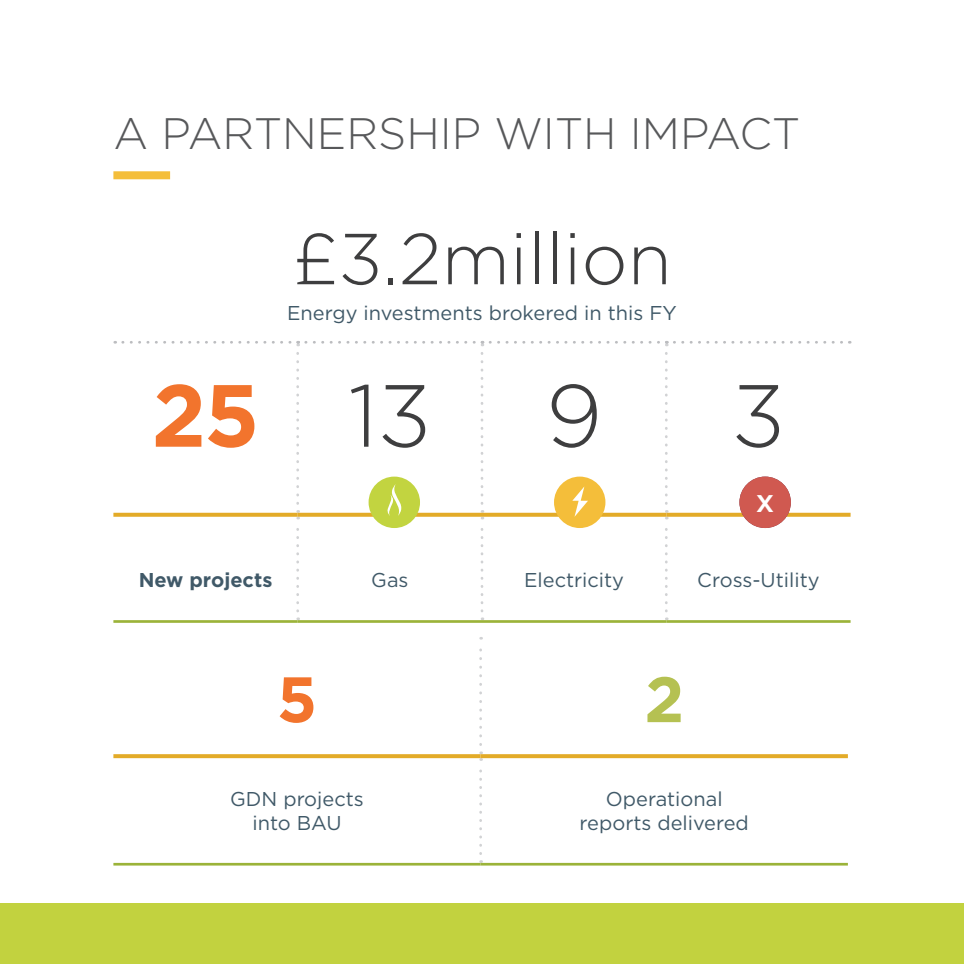
<style>
.page{position:relative;width:964px;height:964px;background:#fff}
.page>*{position:absolute;margin:0;border:0;box-sizing:border-box;transform-origin:0 0}
.Subs{font:700 88px "Gotham";color:#f2742d}
.Hex_tex{font:300 88px "Gotham";color:#3e3e3f}
.Subs-2{font:300 88px "Gotham";color:#3e3e3f}
.Hex_tex-2{font:300 72px "Gotham";color:#3e3e3f}
.Subs-3{font:700 64px "Gotham";color:#f2742d}
.Subs-4{font:700 64px "Gotham";color:#b5c152}
._2016_headings{font:300 44px "Gotham";color:#57585a}
.Subs-5{font:500 32px "Gotham";color:#fff}
._2016_body{font:20px/24px "Gotham";color:#405968;text-align:center}
._2016_body-2{font:700 20px "Gotham";color:#405968}
</style>
<div class="page">
<div style="left:0;top:903px;width:964px;height:61px;background:#c2d23f"></div>
<div style="left:113px;top:171px;width:57px;height:8px;background:#f4be3a"></div>
<svg style="left:296px;top:510px;width:3px;height:101px"></svg>
<hr style="left:113px;top:620px;width:185px;height:3px;background:#9bb339">
<hr style="left:298px;top:620px;width:184px;height:3px;background:#9bb339">
<hr style="left:482px;top:620px;width:184px;height:3px;background:#9bb339">
<hr style="left:666px;top:620px;width:184px;height:3px;background:#9bb339">
<svg style="left:113px;top:513px;width:185px;height:4px"></svg>
<svg style="left:298px;top:513px;width:8px;height:4px"></svg>
<svg style="left:483px;top:513px;width:7px;height:4px"></svg>
<svg style="left:667px;top:513px;width:183px;height:4px"></svg>
<svg style="left:123px;top:341px;width:176px;height:162px"></svg>
<svg style="left:674px;top:341px;width:176px;height:3px"></svg>
<svg style="left:490px;top:341px;width:177px;height:270px"></svg>
<svg style="left:306px;top:341px;width:177px;height:270px"></svg>
<div style="left:739px;top:476px;width:52px;height:52px;background:#d05950;border-radius:50%"></div>
<svg style="left:479px;top:637px;width:3px;height:107px"></svg>
<svg style="left:479px;top:751px;width:3px;height:103px"></svg>
<hr style="left:113px;top:863px;width:368px;height:2px;background:#9bb339">
<hr style="left:481px;top:863px;width:367px;height:2px;background:#9bb339">
<svg style="left:113px;top:754px;width:368px;height:4px"></svg>
<svg style="left:481px;top:754px;width:367px;height:4px"></svg>
<p class="_2016_headings" style="left:113px;top:105px;width:688px">A PARTNERSHIP WITH IMPACT</p>
<p class="Hex_tex-2" style="left:292px;top:213px;width:381px">£3.2million</p>
<p class="_2016_body" style="left:287px;top:300px;width:391px">Energy investments brokered in this FY</p>
<p class="Subs" style="left:151px;top:357px;width:110px">25</p>
<p class="Hex_tex" style="left:348px;top:360px;width:85px">13</p>
<p class="Subs-2" style="left:546px;top:360px;width:58px">9</p>
<p class="Subs-2" style="left:731px;top:360px;width:55px">3</p>
<p class="Subs-5" style="left:756px;top:480px;width:20px">x</p>
<p class="_2016_body-2" style="left:139px;top:567px;width:135px">New projects</p>
<p class="_2016_body" style="left:371px;top:568px;width:39px">Gas</p>
<p class="_2016_body" style="left:524px;top:568px;width:101px">Electricity</p>
<p class="_2016_body" style="left:697px;top:568px;width:124px">Cross-Utility</p>
<p class="Subs-3" style="left:277px;top:657px;width:42px">5</p>
<p class="Subs-4" style="left:644px;top:657px;width:41px">2</p>
<p class="_2016_body" style="left:230px;top:787px;width:135px">GDN projects into BAU</p>
<p class="_2016_body" style="left:580px;top:787px;width:171px">Operational reports delivered</p>
</div>
